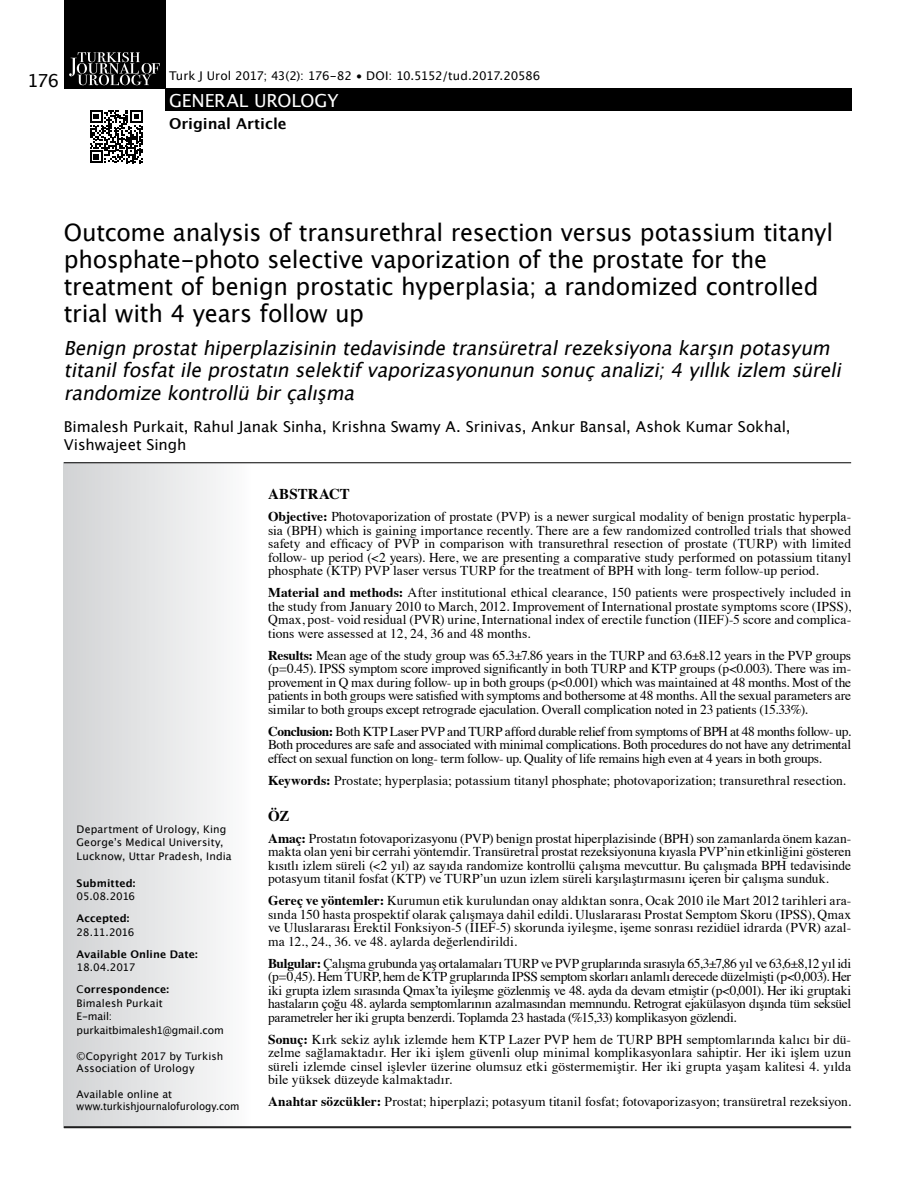
<style>
.page{position:relative;width:915px;height:1191px;background:#fff}
.page>*{position:absolute;margin:0;border:0;box-sizing:border-box;transform-origin:0 0}
.t1{font:24px/27px "Lucida Grande";letter-spacing:-.01em;color:#000}
.t2{font:italic 19.5px/22.5px "Lucida Grande";color:#000}
.t3{font:18px "Lucida Grande";letter-spacing:-.01em;color:#fff}
.t4{font:18px "Lucida Grande";color:#000}
.t5{font:15px/18px "Lucida Grande";color:#000}
.t6{font:700 15px "Lucida Grande";color:#000}
.t7{font:700 15px "Times";letter-spacing:.005em;color:#000}
.t8{font:13.5px/13.5px "Times";color:#000;text-align:justify}
.t9{font:12px "Lucida Grande";letter-spacing:-.025em;color:#000}
.t10{font:10.5px/13.5px "Lucida Grande";letter-spacing:.01em;color:#000}
.t11{font:700 10.5px/22px "Lucida Grande";letter-spacing:.01em;color:#000}
.s1{font-weight:400}
.s2{font-weight:700}
</style>
<div class="page">
<div style="left:64px;top:463px;width:189px;height:664px;background:linear-gradient(to right,#d1d3d4,#fcfcfd)"></div>
<hr style="left:64px;top:462px;width:786px;height:1px;background:#000">
<hr style="left:64px;top:1127px;width:786px;height:1px;background:#000">
<hr style="left:64px;top:1126px;width:786px;height:1px;background:#000">
<div style="left:64px;top:0;width:101px;height:89px;background:#000"></div>
<div style="left:165px;top:88px;width:685px;height:23px;background:#000"></div>
<svg style="left:69px;top:52px;width:91px;height:33px"></svg>
<svg style="left:90px;top:110px;width:53px;height:53px"></svg>
<h3 class="t4" style="left:27px;top:70px;width:34px">176</h3>
<p class="t9" style="left:169px;top:69px;width:373px">Turk J Urol 2017; 43(2): 176-82 • DOI: 10.5152/tud.2017.20586</p>
<h3 class="t3" style="left:169px;top:90px;width:171px">GENERAL UROLOGY</h3>
<p class="t6" style="left:169px;top:112px;width:119px">Original Article</p>
<h1 class="t1" style="left:64px;top:219px;width:770px">Outcome analysis of transurethral resection versus potassium titanyl phosphate-photo selective vaporization of the prostate for the treatment of benign prostatic hyperplasia; a randomized controlled trial with 4 years follow up</h1>
<h2 class="t2" style="left:64px;top:337px;width:784px">Benignprostathiperplazisinintedavisindetransüretralrezeksiyonakarşınpotasyum titanilfosfatileprostatınselektifvaporizasyonununsonuçanalizi;4yıllıkizlem süreli randomizekontrollübirçalışma</h2>
<p class="t5" style="left:64px;top:418px;width:728px">Bimalesh Purkait, Rahul Janak Sinha, Krishna Swamy A. Srinivas, Ankur Bansal, Ashok Kumar Sokhal,<br>Vishwajeet Singh</p>
<p class="t10" style="left:77px;top:822px;width:157px">Department of Urology, King<br>George’s Medical University,<br>Lucknow, Uttar Pradesh, India</p>
<p class="t11" style="left:77px;top:871px;width:60px">Submitted:</p>
<p class="t10" style="left:77px;top:889px;width:60px">05.08.2016</p>
<p class="t11" style="left:77px;top:907px;width:54px">Accepted:</p>
<p class="t10" style="left:77px;top:925px;width:59px">28.11.2016</p>
<p class="t11" style="left:77px;top:942px;width:123px">Available Online Date:</p>
<p class="t11" style="left:77px;top:956px;width:94px"><span class="s1">18.04.2017<br>C</span>orrespondence:</p>
<p class="t10" style="left:77px;top:996px;width:148px">Bimalesh Purkait<br>E-mail: purkaitbimalesh1@gmail.com</p>
<p class="t10" style="left:77px;top:1049px;width:148px;line-height:12.6px">©Copyright 2017 by Turkish<br>Association of Urology</p>
<p class="t10" style="left:77px;top:1087px;width:164px;line-height:12.6px">Available online at www.turkishjournalofurology.com</p>
<p class="t7" style="left:268px;top:480px;width:83px">ABSTRACT</p>
<p class="t8" style="left:268px;top:509px;width:584px"><span class="s2">Objective:</span> Photovaporization of prostate (PVP) is a newer surgical modality of benign prostatic hyperpla&shy;sia (BPH) which is gaining importance recently. There are a few randomized controlled trials that showed safety and efficacy of PVP in comparison with transurethral resection of prostate (TURP) with limited follow- up period (&lt;2 years). Here, we are presenting a comparative study performed on potassium titanyl phosphate (KTP) PVP laser versus TURP for the treatment of BPH with long- term follow-up period.</p>
<p class="t8" style="left:268px;top:585px;width:584px"><span class="s2">Material and methods:</span> After institutional ethical clearance, 150 patients were prospectively included in the study from January 2010 to March, 2012. Improvement of International prostate symptoms score (IPSS), Qmax, post- void residual (PVR) urine, International index of erectile function (IIEF)-5 score and complica&shy;tions were assessed at 12, 24, 36 and 48 months.</p>
<p class="t8" style="left:268px;top:647px;width:584px"><span class="s2">Results:</span> Mean age of the study group was 65.3±7.86 years in the TURP and 63.6±8.12 years in the PVP groups (p=0.45). IPSS symptom score improved significantly in both TURP and KTP groups (p&lt;0.003). There was im&shy;provement in Q max during follow- up in both groups (p&lt;0.001) which was maintained at 48 months. Most of the patients in both groups were satisfied with symptoms and bothersome at 48 months. All the sexual parameters are similar to both groups except retrograde ejaculation. Overall complication noted in 23 patients (15.33%).</p>
<p class="t8" style="left:268px;top:723px;width:584px"><span class="s2">Conclusion:</span> Both KTP Laser PVP and TURP afford durable relief from symptoms of BPH at 48 months follow- up.<br>Both procedures are safe and associated with minimal complications. Both procedures do not have any detrimental effect on sexual function on long- term follow- up. Quality of life remains high even at 4 years in both groups.</p>
<p class="t8" style="left:268px;top:772px;width:579px"><span class="s2">Keywords:</span> Prostate; hyperplasia; potassium titanyl phosphate; photovaporization; transurethral resection.</p>
<p class="t7" style="left:268px;top:801px;width:23px">ÖZ</p>
<p class="t8" style="left:268px;top:830px;width:584px"><span class="s2">Amaç:</span> Prostatın fotovaporizasyonu (PVP) benign prostat hiperplazisinde (BPH) son zamanlarda önem kazan&shy;makta olan yeni bir cerrahi yöntemdir. Transüretral prostat rezeksiyonuna kıyasla PVP’nin etkinliğini gösteren kısıtlı izlem süreli (&lt;2 yıl) az sayıda randomize kontrollü çalışma mevcuttur. Bu çalışmada BPH tedavisinde potasyum titanil fosfat (KTP) ve TURP’un uzun izlem süreli karşılaştırmasını içeren bir çalışma sunduk.</p>
<p class="t8" style="left:268px;top:892px;width:584px"><span class="s2">Gereç ve yöntemler:</span> Kurumun etik kurulundan onay aldıktan sonra, Ocak 2010 ile Mart 2012 tarihleri ara&shy;sında 150 hasta prospektif olarak çalışmaya dahil edildi. Uluslararası Prostat Semptom Skoru (IPSS), Qmax ve Uluslararası Erektil Fonksiyon-5 (IIEF-5) skorunda iyileşme, işeme sonrası rezidüel idrarda (PVR) azal&shy;ma 12., 24., 36. ve 48. aylarda değerlendirildi.</p>
<p class="t8" style="left:268px;top:955px;width:584px"><span class="s2">Bulgular:</span> Çalışma grubunda yaş ortalamaları TURP ve PVP gruplarında sırasıyla 65,3±7,86 yıl ve 63,6±8,12 yıl idi (p=0,45). Hem TURP, hem de KTP gruplarında IPSS semptom skorları anlamlı derecede düzelmişti (p&lt;0,003). Her iki grupta izlem sırasında Qmax’ta iyileşme gözlenmiş ve 48. ayda da devam etmiştir (p&lt;0,001). Her iki gruptaki hastaların çoğu 48. aylarda semptomlarının azalmasından memnundu. Retrograt ejakülasyon dışında tüm seksüel parametreler her iki grupta benzerdi. Toplamda 23 hastada (%15,33) komplikasyon gözlendi.</p>
<p class="t8" style="left:268px;top:1031px;width:584px"><span class="s2">Sonuç:</span> Kırk sekiz aylık izlemde hem KTP Lazer PVP hem de TURP BPH semptomlarında kalıcı bir dü&shy;zelme sağlamaktadır. Her iki işlem güvenli olup minimal komplikasyonlara sahiptir. Her iki işlem uzun süreli izlemde cinsel işlevler üzerine olumsuz etki göstermemiştir. Her iki grupta yaşam kalitesi 4. yılda bile yüksek düzeyde kalmaktadır.</p>
<p class="t8" style="left:268px;top:1093px;width:584px"><span class="s2">Anahtar sözcükler:</span> Prostat; hiperplazi; potasyum titanil fosfat; fotovaporizasyon; transüretral rezeksiyon.</p>
</div>
